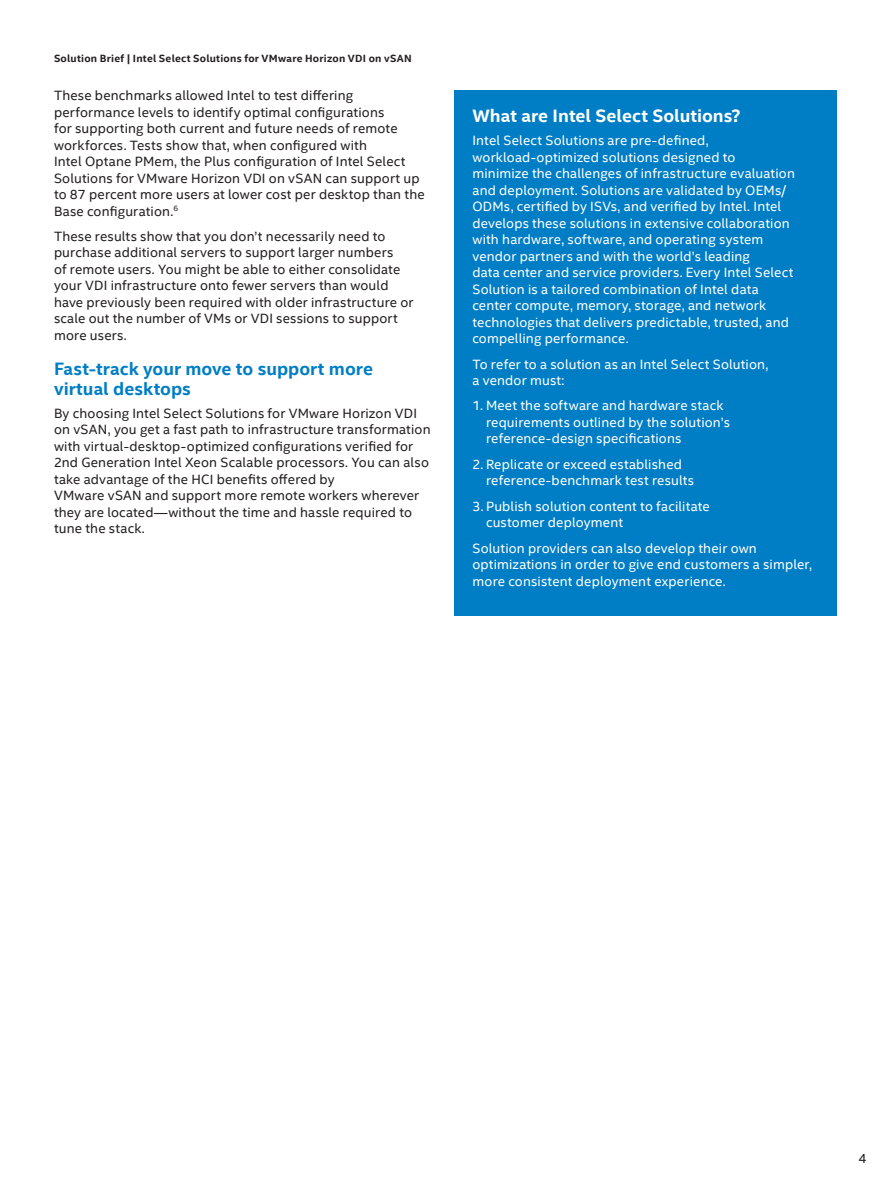
<style>
.page{position:relative;width:891px;height:1188px;background:#fff}
.page>*{position:absolute;margin:0;border:0;box-sizing:border-box;transform-origin:0 0}
.CopyHeaderBlue{font:700 18px/19.5px "Intel Clear";color:#007ec5}
.CopyHeaderBlue-2{font:700 18px "Intel Clear";color:#fff}
.MainCopy___Caption{font:13.5px/16.5px "Intel Clear";letter-spacing:.01em;color:#231f20}
.MainCopy___Caption-2{font:13.5px/16.5px "Intel Clear";letter-spacing:.01em;color:#fff}
.t1{font:700 10.5px "Intel Clear";letter-spacing:.02em;color:#231f20}
</style>
<div class="page">
<div style="left:454px;top:90px;width:383px;height:526px;background:#007ec5"></div>
<p class="t1" style="left:54px;top:51px;width:359px">Solution Brief | Intel Select Solutions for VMware Horizon VDI on vSAN</p>
<p class="MainCopy___Caption" style="left:54px;top:87px;width:372px">These benchmarks allowed Intel to test differing performance levels to identify optimal configurations<br>for supporting both current and future needs of remote workforces. Tests show that, when configured with<br>Intel Optane PMem, the Plus configuration of Intel Select Solutions for VMware Horizon VDI on vSAN can support up to 87 percent more users at lower cost per desktop than the Base configuration.<sup>6</sup></p>
<p class="MainCopy___Caption" style="left:54px;top:228px;width:361px">These results show that you don’t necessarily need to purchase additional servers to support larger numbers<br>of remote users. You might be able to either consolidate your VDI infrastructure onto fewer servers than would have previously been required with older infrastructure or scale out the number of VMs or VDI sessions to support more users.</p>
<p class="CopyHeaderBlue" style="left:54px;top:359px;width:321px">Fast-track your move to support more virtual desktops</p>
<p class="MainCopy___Caption" style="left:54px;top:404px;width:378px">By choosing Intel Select Solutions for VMware Horizon VDI on vSAN, you get a fast path to infrastructure transformation with virtual-desktop-optimized configurations verified for 2nd Generation Intel Xeon Scalable processors. You can also take advantage of the HCI benefits offered by<br>VMware vSAN and support more remote workers wherever they are located—without the time and hassle required to tune the stack.</p>
<p class="CopyHeaderBlue-2" style="left:472px;top:103px;width:270px">What are Intel Select Solutions?</p>
<p class="MainCopy___Caption-2" style="left:472px;top:132px;width:324px">Intel Select Solutions are pre-defined, workload-optimized solutions designed to minimize the challenges of infrastructure evaluation and deployment. Solutions are validated by OEMs/ ODMs, certified by ISVs, and verified by Intel. Intel develops these solutions in extensive collaboration with hardware, software, and operating system vendor partners and with the world’s leading<br>data center and service providers. Every Intel Select Solution is a tailored combination of Intel data center compute, memory, storage, and network technologies that delivers predictable, trusted, and compelling performance.</p>
<p class="MainCopy___Caption-2" style="left:472px;top:355px;width:297px">To refer to a solution as an Intel Select Solution, a vendor must:</p>
<p class="MainCopy___Caption-2" style="left:486px;top:397px;width:246px;text-indent:-14px">1. Meet the software and hardware stack requirements outlined by the solution’s reference-design specifications</p>
<p class="MainCopy___Caption-2" style="left:486px;top:455px;width:210px;text-indent:-14px">2. Replicate or exceed established reference-benchmark test results</p>
<p class="MainCopy___Caption-2" style="left:486px;top:497px;width:225px;text-indent:-14px">3. Publish solution content to facilitate customer deployment</p>
<p class="MainCopy___Caption-2" style="left:472px;top:539px;width:341px">Solution providers can also develop their own optimizations in order to give end customers a simpler, more consistent deployment experience.</p>
<p class="MainCopy___Caption" style="left:858px;top:1150px;width:10px">4</p>
</div>
